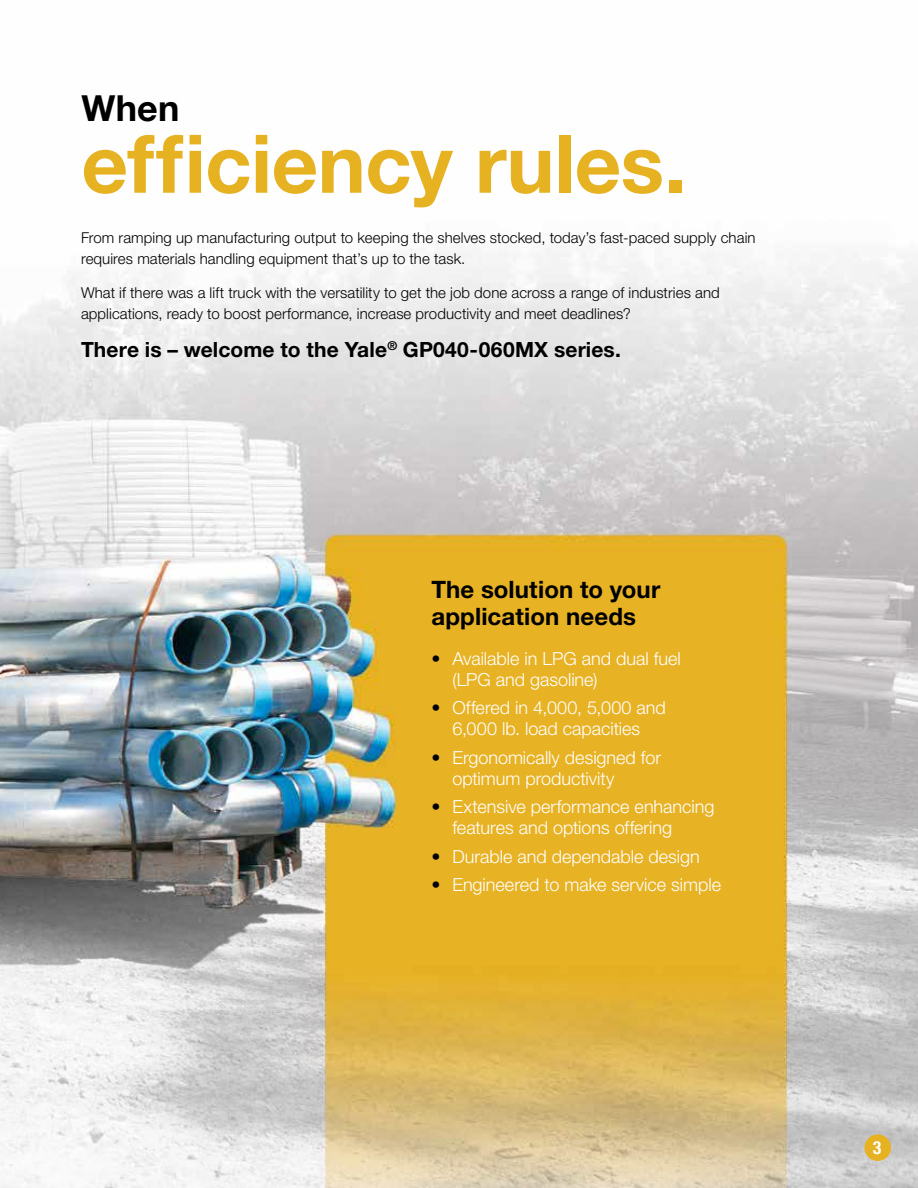
<style>
.page{position:relative;width:918px;height:1188px;background:#fff}
.page>*{position:absolute;margin:0;border:0;box-sizing:border-box;transform-origin:0 0}
.t1{font:700 81px "Helvetica Neue LT Std";letter-spacing:-.005em;color:#e7b222}
.t2{font:700 36px "Helvetica Neue LT Std";color:#000}
.t3{font:700 24px/27px "Helvetica Neue LT Std";letter-spacing:.005em;color:#000}
.t4{font:700 21px "Helvetica Neue LT Std";letter-spacing:.005em;color:#000}
.t5{font:300 18px/21px "Helvetica Neue LT Std";color:#fff}
.t6{font:700 condensed 18px "Helvetica Neue LT Std";color:#fff}
.t7{font:300 15px/21px "Helvetica Neue LT Std";letter-spacing:.005em;color:#000}
.s1{color:#000}
</style>
<div class="page">
<img style="left:0;top:248px;width:918px;height:940px">
<div style="left:864px;top:1134px;width:27px;height:27px;background:#e7b222;border-radius:50%"></div>
<h2 class="t2" style="left:82px;top:86px;width:99px">When</h2>
<h1 class="t1" style="left:82px;top:114px;width:606px">efficiency rules.</h1>
<p class="t7" style="left:81px;top:227px;width:676px">From ramping up manufacturing output to keeping the shelves stocked, today’s fast-paced supply chain requires materials handling equipment that’s up to the task.</p>
<p class="t7" style="left:81px;top:282px;width:640px">What if there was a lift truck with the versatility to get the job done across a range of industries and applications, ready to boost performance, increase productivity and meet deadlines?</p>
<h3 class="t4" style="left:81px;top:336px;width:541px">There is – welcome to the Yale<sup>®</sup> GP040-060MX series.</h3>
<h3 class="t3" style="left:431px;top:575px;width:230px">The solution to your application needs</h3>
<p class="t5" style="left:452px;top:647px;width:230px;text-indent:-21px"><span class="s1">•</span> Available in LPG and dual fuel (LPG and gasoline)</p>
<p class="t5" style="left:431px;top:697px;width:236px;text-align:center"><span class="s1">•</span> Offered in 4,000, 5,000 and<br>6,000 lb. load capacities</p>
<p class="t5" style="left:452px;top:746px;width:210px;text-indent:-21px"><span class="s1">•</span> Ergonomically designed for optimum productivity</p>
<p class="t5" style="left:452px;top:796px;width:264px;text-indent:-21px"><span class="s1">•</span> Extensive performance enhancing features and options offering</p>
<p class="t5" style="left:431px;top:845px;width:270px"><span class="s1">•</span> Durable and dependable design</p>
<p class="t5" style="left:431px;top:874px;width:291px"><span class="s1">•</span> Engineered to make service simple</p>
<p class="t6" style="left:873px;top:1137px;width:10px">3</p>
</div>
